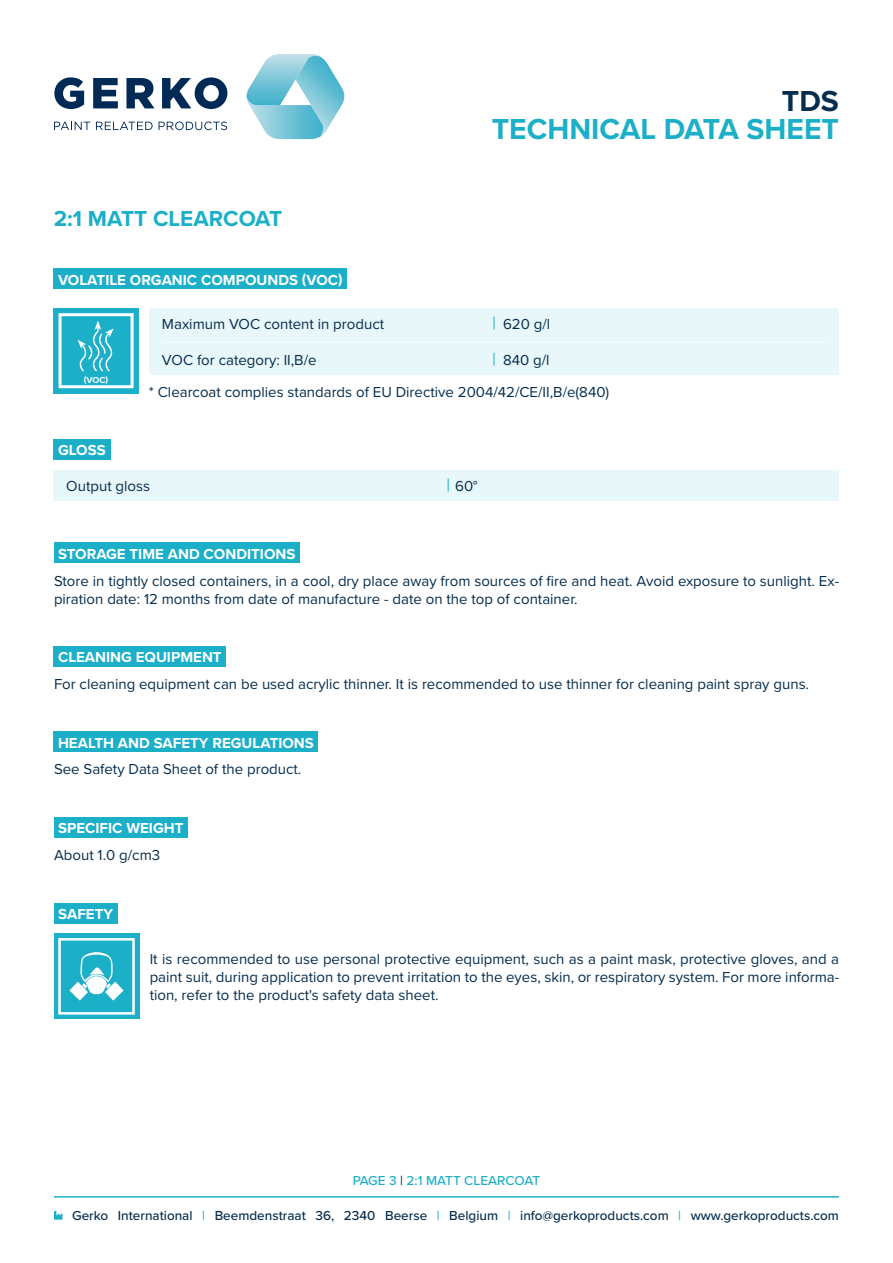
<style>
.page{position:relative;width:893px;height:1263px;background:#fff}
.page>*{position:absolute;margin:0;border:0;box-sizing:border-box;transform-origin:0 0}
.t1{font:700 30px "Proxima Nova";color:#1bafc8}
.t2{font:700 30px "Proxima Nova";color:#062d4d}
.t3{font:700 22.5px "Proxima Nova";color:#1bafc8}
.Alineastijl{font:15px/18px "Proxima Nova";color:#062d4d;text-align:justify}
.t4{font:700 15px "Proxima Nova";color:#fff}
.t5{font:500 13.5px "Proxima Nova";color:#062d4d}
.t6{font:500 13.5px "Proxima Nova";color:#1bafc8}
.t7{font:700 9px "Proxima Nova";color:#fff}
.s1{color:#062d4d}
.s2{color:#1bafc8}
</style>
<div class="page">
<div style="left:54px;top:903px;width:63px;height:20px;background:#1bafc8"></div>
<div style="left:54px;top:934px;width:85px;height:85px;background:#1bafc8"></div>
<svg style="left:58px;top:938px;width:77px;height:76px"></svg>
<div style="left:54px;top:269px;width:293px;height:20px;background:#1bafc8"></div>
<div style="left:54px;top:439px;width:57px;height:21px;background:#1bafc8"></div>
<div style="left:54px;top:543px;width:246px;height:20px;background:#1bafc8"></div>
<div style="left:54px;top:646px;width:172px;height:20px;background:#1bafc8"></div>
<div style="left:54px;top:731px;width:264px;height:21px;background:#1bafc8"></div>
<div style="left:54px;top:817px;width:134px;height:20px;background:#1bafc8"></div>
<div style="left:149px;top:308px;width:690px;height:66px;background:#e8f7f9"></div>
<div style="left:54px;top:470px;width:785px;height:30px;background:#e8f7f9"></div>
<hr style="left:162px;top:342px;width:664px;height:1px;background:#fff">
<svg style="left:494px;top:353px;width:1px;height:13px"></svg>
<svg style="left:494px;top:317px;width:1px;height:12px"></svg>
<svg style="left:448px;top:479px;width:1px;height:12px"></svg>
<div style="left:54px;top:308px;width:85px;height:85px;background:#1bafc8"></div>
<svg style="left:77px;top:321px;width:37px;height:51px"></svg>
<div style="left:59px;top:313px;width:75px;height:75px;border:3px solid #fff"></div>
<svg style="left:54px;top:122px;width:36px;height:8px"></svg>
<svg style="left:96px;top:122px;width:57px;height:8px"></svg>
<svg style="left:159px;top:122px;width:68px;height:8px"></svg>
<svg style="left:54px;top:77px;width:30px;height:32px"></svg>
<svg style="left:93px;top:78px;width:25px;height:30px"></svg>
<svg style="left:126px;top:78px;width:28px;height:30px"></svg>
<svg style="left:162px;top:77px;width:65px;height:32px"></svg>
<svg style="left:246px;top:54px;width:98px;height:85px"></svg>
<svg style="left:54px;top:1211px;width:8px;height:8px"></svg>
<hr style="left:54px;top:1196px;width:785px;height:1px;background:#1bafc8">
<p class="t3" style="left:54px;top:202px;width:230px">2:1 MATT CLEARCOAT</p>
<p class="t4" style="left:58px;top:269px;width:286px">VOLATILE ORGANIC COMPOUNDS (VOC)</p>
<p class="t7" style="left:84px;top:373px;width:26px">(VOC)</p>
<p class="Alineastijl" style="left:162px;top:314px;width:224px">Maximum VOC content in product</p>
<p class="Alineastijl" style="left:162px;top:350px;width:156px">VOC for category: II,B/e</p>
<p class="t2" style="left:782px;top:78px;width:58px">TDS</p>
<p class="t1" style="left:492px;top:107px;width:349px">TECHNICAL DATA SHEET</p>
<p class="Alineastijl" style="left:503px;top:314px;width:49px">620 g/l</p>
<p class="Alineastijl" style="left:503px;top:350px;width:48px">840 g/l</p>
<p class="t4" style="left:58px;top:439px;width:49px">GLOSS</p>
<p class="Alineastijl" style="left:149px;top:382px;width:462px">* Clearcoat complies standards of EU Directive 2004/42/CE/II,B/e(840)</p>
<p class="Alineastijl" style="left:66px;top:476px;width:85px">Output gloss</p>
<p class="Alineastijl" style="left:455px;top:476px;width:24px">60°</p>
<p class="t4" style="left:58px;top:543px;width:239px">STORAGE TIME AND CONDITIONS</p>
<p class="Alineastijl" style="left:54px;top:571px;width:787px">Store in tightly closed containers, in a cool, dry place away from sources of fire and heat. Avoid exposure to sunlight. Ex&shy;piration date: 12 months from date of manufacture - date on the top of container.</p>
<p class="t4" style="left:58px;top:646px;width:165px">CLEANING EQUIPMENT</p>
<p class="Alineastijl" style="left:54px;top:674px;width:757px">For cleaning equipment can be used acrylic thinner. It is recommended to use thinner for cleaning paint spray guns.</p>
<p class="t4" style="left:58px;top:731px;width:257px">HEALTH AND SAFETY REGULATIONS</p>
<p class="Alineastijl" style="left:54px;top:760px;width:249px">See Safety Data Sheet of the product.</p>
<p class="t4" style="left:58px;top:817px;width:127px">SPECIFIC WEIGHT</p>
<p class="Alineastijl" style="left:54px;top:845px;width:108px">About 1.0 g/cm3</p>
<p class="t4" style="left:58px;top:903px;width:56px">SAFETY</p>
<p class="Alineastijl" style="left:150px;top:949px;width:691px">It is recommended to use personal protective equipment, such as a paint mask, protective gloves, and a paint suit, during application to prevent irritation to the eyes, skin, or respiratory system. For more informa&shy;tion, refer to the product's safety data sheet.</p>
<p class="t6" style="left:353px;top:1170px;width:189px">PAGE 3 <span class="s1">|</span> 2:1 MATT CLEARCOAT</p>
<p class="t5" style="left:72px;top:1205px;width:768px">Gerko International <span class="s2">|</span> Beemdenstraat 36, 2340 Beerse <span class="s2">|</span> Belgium <span class="s2">|</span> info@gerkoproducts.com <span class="s2">|</span> www.gerkoproducts.com</p>
</div>
